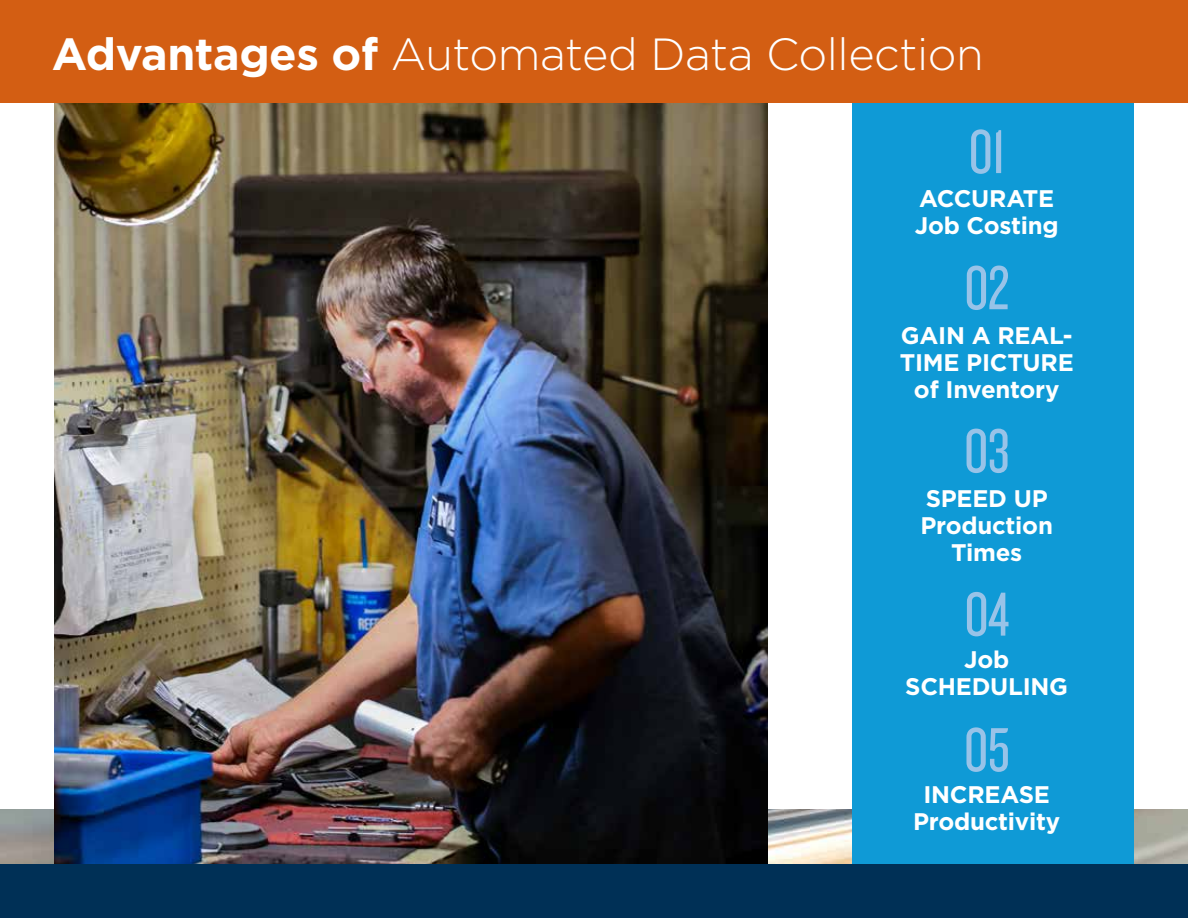
<style>
.page{position:relative;width:1188px;height:918px;background:#fff}
.page>*{position:absolute;margin:0;border:0;box-sizing:border-box;transform-origin:0 0}
.t1{font:64.5px/136.2px "Knockout 28 Junior Feathrwt";letter-spacing:-.01em;color:#98c3e8}
.t2{font:300 45px "Gotham";letter-spacing:-.01em;color:#fff}
.t3{font:700 24px/27px "Gotham";letter-spacing:-.01em;color:#fff;text-align:center}
.s1{font-weight:700}
</style>
<div class="page">
<img style="left:0;top:809px;width:1188px;height:55px">
<img style="left:54px;top:103px;width:714px;height:761px">
<div style="left:853px;top:81px;width:281px;height:823px;background:#0f9ad6"></div>
<div style="left:0;top:864px;width:1188px;height:54px;background:#003056"></div>
<div style="left:0;top:0;width:1188px;height:103px;background:#d35e13"></div>
<h2 class="t2" style="left:52px;top:26px;width:933px"><span class="s1">Advantages of</span> Automated Data Collection</h2>
<h1 class="t1" style="left:964px;top:81px;width:47px">01<br>02</h1>
<p class="t3" style="left:915px;top:185px;width:146px;text-align:left">ACCURATE<br>Job Costing</p>
<p class="t3" style="left:900px;top:321px;width:176px">GAIN A REAL-<br>TIME PICTURE of Inventory</p>
<h1 class="t1" style="left:964px;top:381px;width:47px">03</h1>
<p class="t3" style="left:921px;top:484px;width:134px">SPEED UP<br>Production<br>Times</p>
<h1 class="t1" style="left:964px;top:544px;width:47px;line-height:135.4px">04<br>05</h1>
<p class="t3" style="left:905px;top:646px;width:164px">Job<br>SCHEDULING</p>
<p class="t3" style="left:913px;top:781px;width:149px">INCREASE<br>Productivity</p>
</div>
